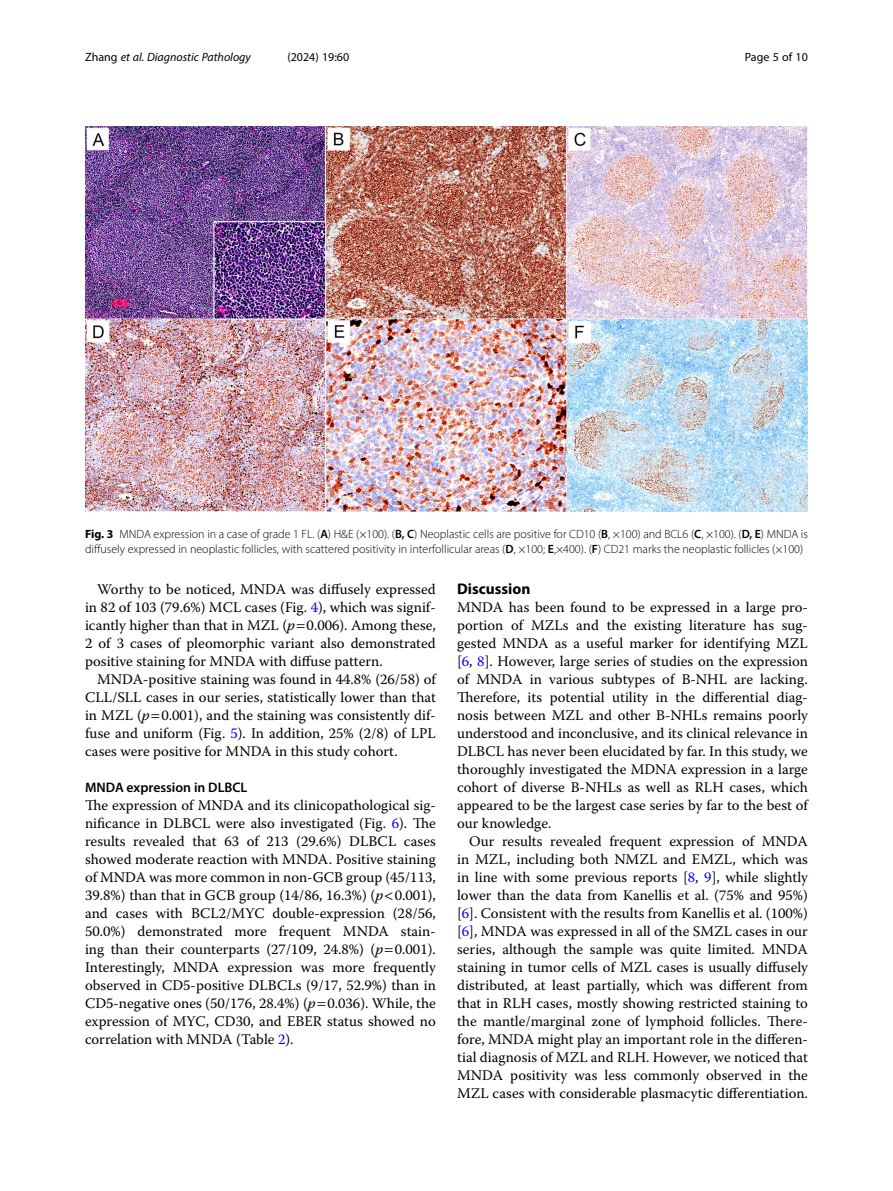
<style>
.page{position:relative;width:893px;height:1191px;background:#fff}
.page>*{position:absolute;margin:0;border:0;box-sizing:border-box;transform-origin:0 0}
.Head_1{font:700 15.45px "Myriad Pro";color:#000}
.Body_Text{font:14.7px/18px "Warnock Pro";color:#000;text-align:justify}
.Body_Text_Indent{font:14.7px/18px "Warnock Pro";color:#000;text-align:justify}
.Head_2{font:600 13.8px "Myriad Pro";color:#000}
.Figure_Caption{font:300 12px/15px "Myriad Pro";color:#000}
.t1{font:italic 12px "Myriad Pro";color:#000}
.t2{font:12px "Myriad Pro";color:#000}
.s1{font-style:normal}
.s2{font-weight:700}
.s3{font-weight:600}
.s4{color:#00f}
.s5{font-style:italic}
</style>
<div class="page">
<img style="left:85px;top:126px;width:723px;height:385px">
<p class="t1" style="left:85px;top:50px;width:167px"><span class="s1">Zhang</span> et al. Diagnostic Pathology</p>
<p class="t2" style="left:287px;top:50px;width:63px">(2024) 19:60</p>
<p class="t2" style="left:745px;top:50px;width:65px">Page 5 of 10</p>
<p class="Figure_Caption" style="left:85px;top:527px;width:724px"><span class="s2">Fig. 3</span> MNDA expression in a case of grade 1 FL. (<span class="s3">A</span>) H&amp;E (×100). (<span class="s3">B, C</span>) Neoplastic cells are positive for CD10 (<span class="s3">B</span>, ×100) and BCL6 (<span class="s3">C</span>, ×100). (<span class="s3">D, E</span>) MNDA is diffusely expressed in neoplastic follicles, with scattered positivity in interfollicular areas (<span class="s3">D</span>, ×100; <span class="s3">E</span>,×400). (<span class="s3">F</span>) CD21 marks the neoplastic follicles (×100)</p>
<p class="Body_Text_Indent" style="left:85px;top:580px;width:352px;text-indent:12px">Worthy to be noticed, MNDA was diffusely expressed in 82 of 103 (79.6%) MCL cases (Fig. <span class="s4">4</span>), which was signif&shy;icantly higher than that in MZL (<span class="s5">p</span> 0.006). Among these, 2 of 3 cases of pleomorphic variant also demonstrated positive staining for MNDA with diffuse pattern.</p>
<p class="Body_Text_Indent" style="left:85px;top:670px;width:352px;text-indent:12px">MNDA-positive staining was found in 44.8% (26/58) of CLL/SLL cases in our series, statistically lower than that in MZL (<span class="s5">p</span> 0.001), and the staining was consistently dif&shy;fuse and uniform (Fig. <span class="s4">5</span>). In addition, 25% (2/8) of LPL cases were positive for MNDA in this study cohort.</p>
<p class="Head_2" style="left:85px;top:779px;width:164px">MNDA expression in DLBCL</p>
<p class="Body_Text" style="left:85px;top:796px;width:352px">The expression of MNDA and its clinicopathological sig&shy;nificance in DLBCL were also investigated (Fig. <span class="s4">6</span>). The results revealed that 63 of 213 (29.6%) DLBCL cases showed moderate reaction with MNDA. Positive staining of MNDA was more common in non-GCB group (45/113, 39.8%) than that in GCB group (14/86, 16.3%) (<span class="s5">p</span> 0.001), and cases with BCL2/MYC double-expression (28/56, 50.0%) demonstrated more frequent MNDA stain&shy;ing than their counterparts (27/109, 24.8%) (<span class="s5">p</span> 0.001).<br>Interestingly, MNDA expression was more frequently observed in CD5-positive DLBCLs (9/17, 52.9%) than in CD5-negative ones (50/176, 28.4%) (<span class="s5">p</span> 0.036). While, the expression of MYC, CD30, and EBER status showed no correlation with MNDA (Table <span class="s4">2</span>).</p>
<p class="Head_1" style="left:457px;top:579px;width:75px">Discussion</p>
<p class="Body_Text" style="left:457px;top:598px;width:352px">MNDA has been found to be expressed in a large pro&shy;portion of MZLs and the existing literature has sug&shy;gested MNDA as a useful marker for identifying MZL [<span class="s4">6</span>, <span class="s4">8</span>]. However, large series of studies on the expression of MNDA in various subtypes of B-NHL are lacking.<br>Therefore, its potential utility in the differential diag&shy;nosis between MZL and other B-NHLs remains poorly understood and inconclusive, and its clinical relevance in DLBCL has never been elucidated by far. In this study, we thoroughly investigated the MDNA expression in a large cohort of diverse B-NHLs as well as RLH cases, which appeared to be the largest case series by far to the best of our knowledge.</p>
<p class="Body_Text_Indent" style="left:457px;top:832px;width:352px;text-indent:12px">Our results revealed frequent expression of MNDA in MZL, including both NMZL and EMZL, which was in line with some previous reports [<span class="s4">8</span>, <span class="s4">9</span>], while slightly lower than the data from Kanellis et al. (75% and 95%) [<span class="s4">6</span>]. Consistent with the results from Kanellis et al. (100%) [<span class="s4">6</span>], MNDA was expressed in all of the SMZL cases in our series, although the sample was quite limited. MNDA staining in tumor cells of MZL cases is usually diffusely distributed, at least partially, which was different from that in RLH cases, mostly showing restricted staining to the mantle/marginal zone of lymphoid follicles. There&shy;fore, MNDA might play an important role in the differen&shy;tial diagnosis of MZL and RLH. However, we noticed that MNDA positivity was less commonly observed in the MZL cases with considerable plasmacytic differentiation.</p>
</div>
